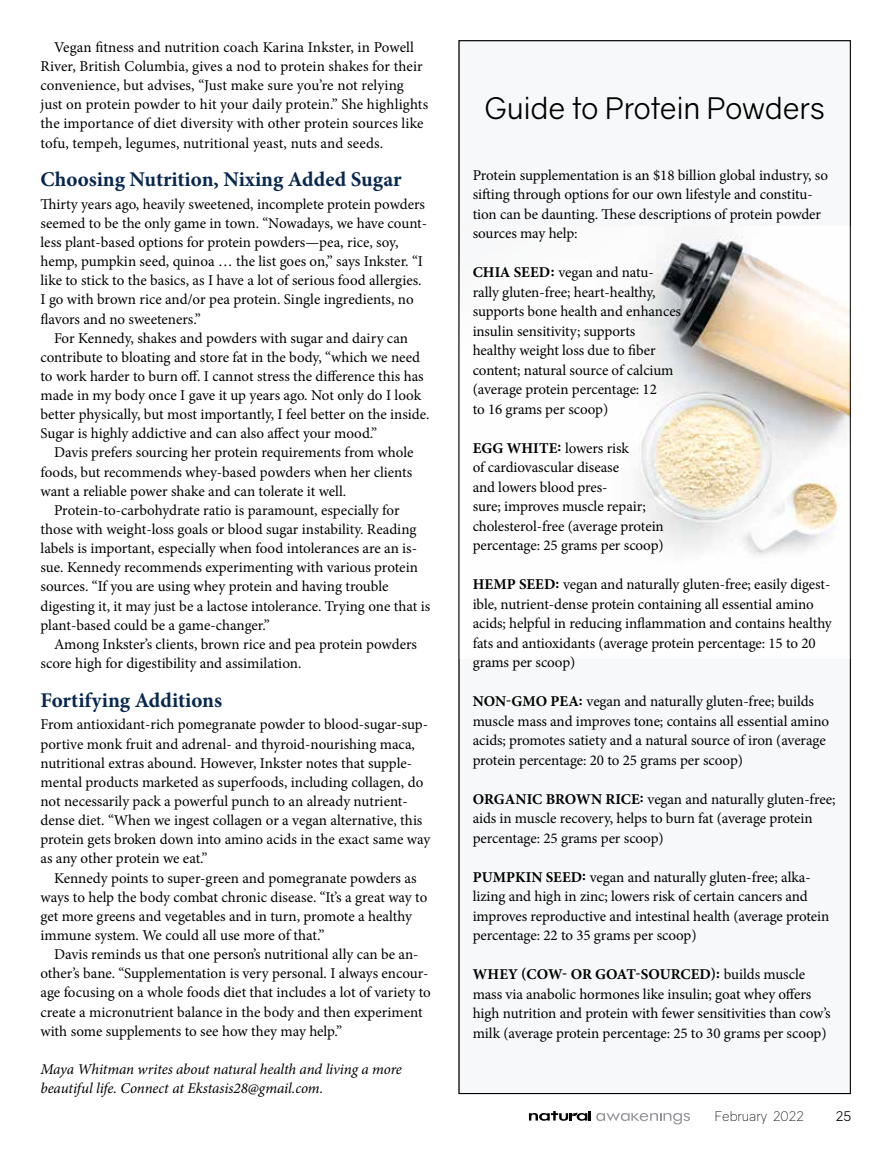
<style>
.page{position:relative;width:891px;height:1161px;background:#fff}
.page>*{position:absolute;margin:0;border:0;box-sizing:border-box;transform-origin:0 0}
.t1{font:30px "Gravity";letter-spacing:-.015em;color:#000}
.t2{font:700 21px "Minion Pro";color:#07274e}
.t3{font:15px/19.2px "Minion Pro";letter-spacing:-.005em;color:#000}
.t4{font:italic 15px/19.2px "Minion Pro";letter-spacing:-.01em;color:#000}
.t5{font:300 13.5px "Gravity";letter-spacing:-.01em;color:#000}
.t6{font:13.5px "Gravity";color:#000}
.s1{font-weight:700}
</style>
<div class="page">
<svg style="left:529px;top:1111px;width:161px;height:13px"></svg>
<div style="left:459px;top:41px;width:391px;height:1053px;background:#f3f4f5"></div>
<img style="left:461px;top:227px;width:387px;height:432px">
<p class="t3" style="left:40px;top:37px;width:389px;text-indent:14px">Vegan fitness and nutrition coach Karina Inkster, in Powell River, British Columbia, gives a nod to protein shakes for their convenience, but advises, “Just make sure you’re not relying just on protein powder to hit your daily protein.” She highlights the importance of diet diversity with other protein sources like tofu, tempeh, legumes, nutritional yeast, nuts and seeds.</p>
<h2 class="t2" style="left:40px;top:165px;width:363px">Choosing Nutrition, Nixing Added Sugar</h2>
<p class="t3" style="left:40px;top:194px;width:388px">Thirty years ago, heavily sweetened, incomplete protein powders seemed to be the only game in town. “Nowadays, we have count&shy;less plant-based options for protein powders—pea, rice, soy, hemp, pumpkin seed, quinoa … the list goes on,” says Inkster. “I like to stick to the basics, as I have a lot of serious food allergies.<br>I go with brown rice and/or pea protein. Single ingredients, no flavors and no sweeteners.”</p>
<p class="t3" style="left:40px;top:328px;width:391px;text-indent:14px">For Kennedy, shakes and powders with sugar and dairy can contribute to bloating and store fat in the body, “which we need to work harder to burn off. I cannot stress the difference this has made in my body once I gave it up years ago. Not only do I look better physically, but most importantly, I feel better on the inside.<br>Sugar is highly addictive and can also affect your mood.”</p>
<p class="t3" style="left:40px;top:443px;width:375px;text-align:justify;text-indent:14px">Davis prefers sourcing her protein requirements from whole foods, but recommends whey-based powders when her clients want a reliable power shake and can tolerate it well.</p>
<p class="t3" style="left:40px;top:501px;width:391px;text-indent:14px">Protein-to-carbohydrate ratio is paramount, especially for those with weight-loss goals or blood sugar instability. Reading labels is important, especially when food intolerances are an is&shy;sue. Kennedy recommends experimenting with various protein sources. “If you are using whey protein and having trouble digesting it, it may just be a lactose intolerance. Trying one that is plant-based could be a game-changer.”</p>
<p class="t3" style="left:40px;top:634px;width:378px;text-indent:14px">Among Inkster’s clients, brown rice and pea protein powders score high for digestibility and assimilation.</p>
<h2 class="t2" style="left:40px;top:686px;width:183px">Fortifying Additions</h2>
<p class="t3" style="left:40px;top:715px;width:391px">From antioxidant-rich pomegranate powder to blood-sugar-sup&shy;portive monk fruit and adrenal- and thyroid-nourishing maca, nutritional extras abound. However, Inkster notes that supple&shy;mental products marketed as superfoods, including collagen, do not necessarily pack a powerful punch to an already nutrient&shy;dense diet. “When we ingest collagen or a vegan alternative, this protein gets broken down into amino acids in the exact same way as any other protein we eat.”</p>
<p class="t3" style="left:40px;top:868px;width:388px;text-indent:14px">Kennedy points to super-green and pomegranate powders as ways to help the body combat chronic disease. “It’s a great way to get more greens and vegetables and in turn, promote a healthy immune system. We could all use more of that.”</p>
<p class="t3" style="left:40px;top:945px;width:392px;text-indent:14px">Davis reminds us that one person’s nutritional ally can be an&shy;other’s bane. “Supplementation is very personal. I always encour&shy;age focusing on a whole foods diet that includes a lot of variety to create a micronutrient balance in the body and then experiment with some supplements to see how they may help.”</p>
<p class="t4" style="left:40px;top:1060px;width:363px">Maya Whitman writes about natural health and living a more beautiful life. Connect at Ekstasis28@gmail.com.</p>
<h1 class="t1" style="left:484px;top:90px;width:342px">Guide to Protein Powders</h1>
<p class="t3" style="left:473px;top:165px;width:357px">Protein supplementation is an $18 billion global industry, so sifting through options for our own lifestyle and constitu&shy;tion can be daunting. These descriptions of protein powder sources may help:</p>
<p class="t3" style="left:473px;top:263px;width:210px"><span class="s1">CHIA SEED:</span> vegan and natu&shy;rally gluten-free; heart-healthy, supports bone health and enhances insulin sensitivity; supports healthy weight loss due to fiber content; natural source of calcium (average protein percentage: 12<br>to 16 grams per scoop)</p>
<p class="t3" style="left:473px;top:438px;width:193px"><span class="s1">EGG WHITE:</span> lowers risk<br>of cardiovascular disease<br>and lowers blood pres-<br>sure; improves muscle repair; cholesterol-free (average protein percentage: 25 grams per scoop)</p>
<p class="t3" style="left:473px;top:575px;width:361px"><span class="s1">HEMP SEED:</span> vegan and naturally gluten-free; easily digest&shy;ible, nutrient-dense protein containing all essential amino acids; helpful in reducing inflammation and contains healthy fats and antioxidants (average protein percentage: 15 to 20 grams per scoop)</p>
<p class="t3" style="left:473px;top:692px;width:358px"><span class="s1">NON-GMO PEA:</span> vegan and naturally gluten-free; builds muscle mass and improves tone; contains all essential amino acids; promotes satiety and a natural source of iron (average protein percentage: 20 to 25 grams per scoop)</p>
<p class="t3" style="left:473px;top:789px;width:364px"><span class="s1">ORGANIC BROWN RICE:</span> vegan and naturally gluten-free; aids in muscle recovery, helps to burn fat (average protein percentage: 25 grams per scoop)</p>
<p class="t3" style="left:473px;top:867px;width:358px"><span class="s1">PUMPKIN SEED:</span> vegan and naturally gluten-free; alka&shy;lizing and high in zinc; lowers risk of certain cancers and improves reproductive and intestinal health (average protein percentage: 22 to 35 grams per scoop)</p>
<p class="t3" style="left:473px;top:965px;width:360px"><span class="s1">WHEY (COW- OR GOAT-SOURCED):</span> builds muscle mass via anabolic hormones like insulin; goat whey offers high nutrition and protein with fewer sensitivities than cow’s milk (average protein percentage: 25 to 30 grams per scoop)</p>
<p class="t5" style="left:715px;top:1108px;width:91px">February 2022</p>
<p class="t6" style="left:835px;top:1107px;width:17px">25</p>
</div>
